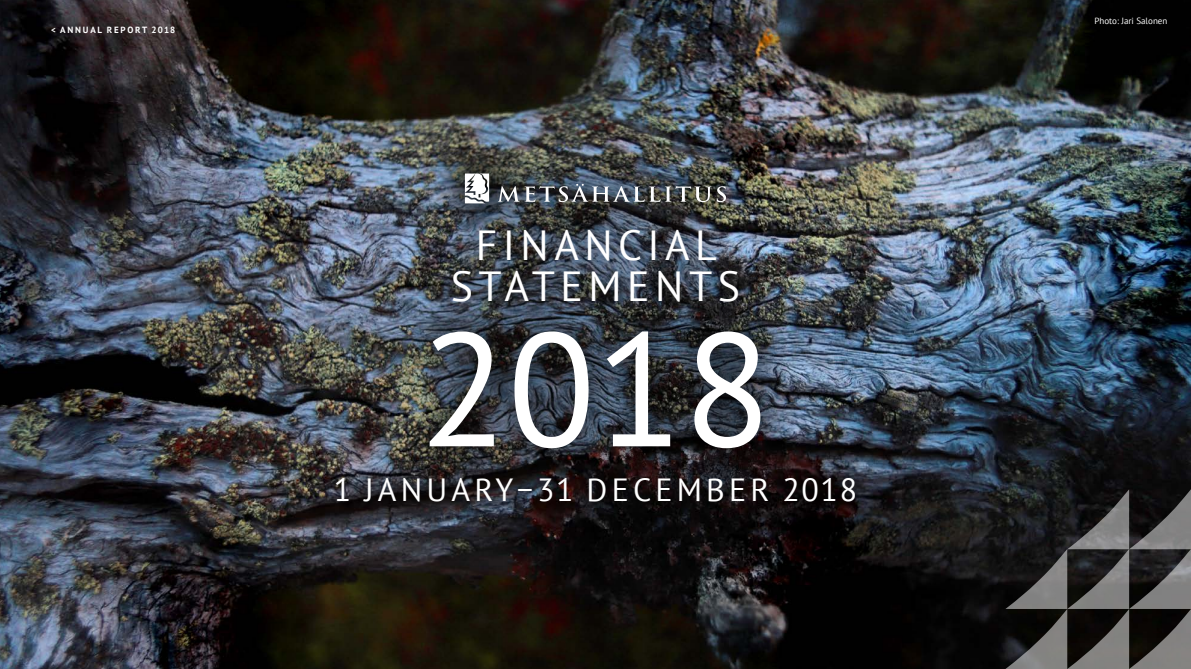
<style>
.page{position:relative;width:1191px;height:669px;background:#fff}
.page>*{position:absolute;margin:0;border:0;box-sizing:border-box;transform-origin:0 0}
.Otsikko{font:161.3px "PT Sans";color:#fff}
.t1{font:42px/40.3px "PT Sans";letter-spacing:.13em;color:#fff;text-align:center}
.t2{font:32px "PT Sans";letter-spacing:.13em;color:#fff}
.kuvateksti{font:9px "PT Sans";color:#fff}
.sivuotsikko_harmaa{font:700 9px "PT Sans";letter-spacing:.2em;color:#fff}
</style>
<div class="page">
<img style="left:0;top:0;width:1191px;height:669px">
<svg style="left:1005px;top:489px;width:186px;height:180px;background:#403f3f"></svg>
<img style="left:290px;top:110px;width:613px;height:442px">
<div style="left:434px;top:143px;width:321px;height:91px;background:#000;opacity:.9"></div>
<div style="left:438px;top:148px;width:312px;height:81px;background:#000;opacity:.5"></div>
<svg style="left:498px;top:184px;width:228px;height:18px;background:#656a6e"></svg>
<svg style="left:465px;top:174px;width:24px;height:29px"></svg>
<p class="sivuotsikko_harmaa" style="left:51px;top:24px;width:126px">&lt; ANNUAL REPORT 2018</p>
<p class="t1" style="left:451px;top:225px;width:291px">FINANCIAL<br>STATEMENTS</p>
<p class="Otsikko" style="left:419px;top:286px;width:353px">2018</p>
<p class="t2" style="left:334px;top:469px;width:525px">1 JANUARY–31 DECEMBER 2018</p>
<p class="kuvateksti" style="left:1094px;top:15px;width:74px">Photo: Jari Salonen</p>
</div>
